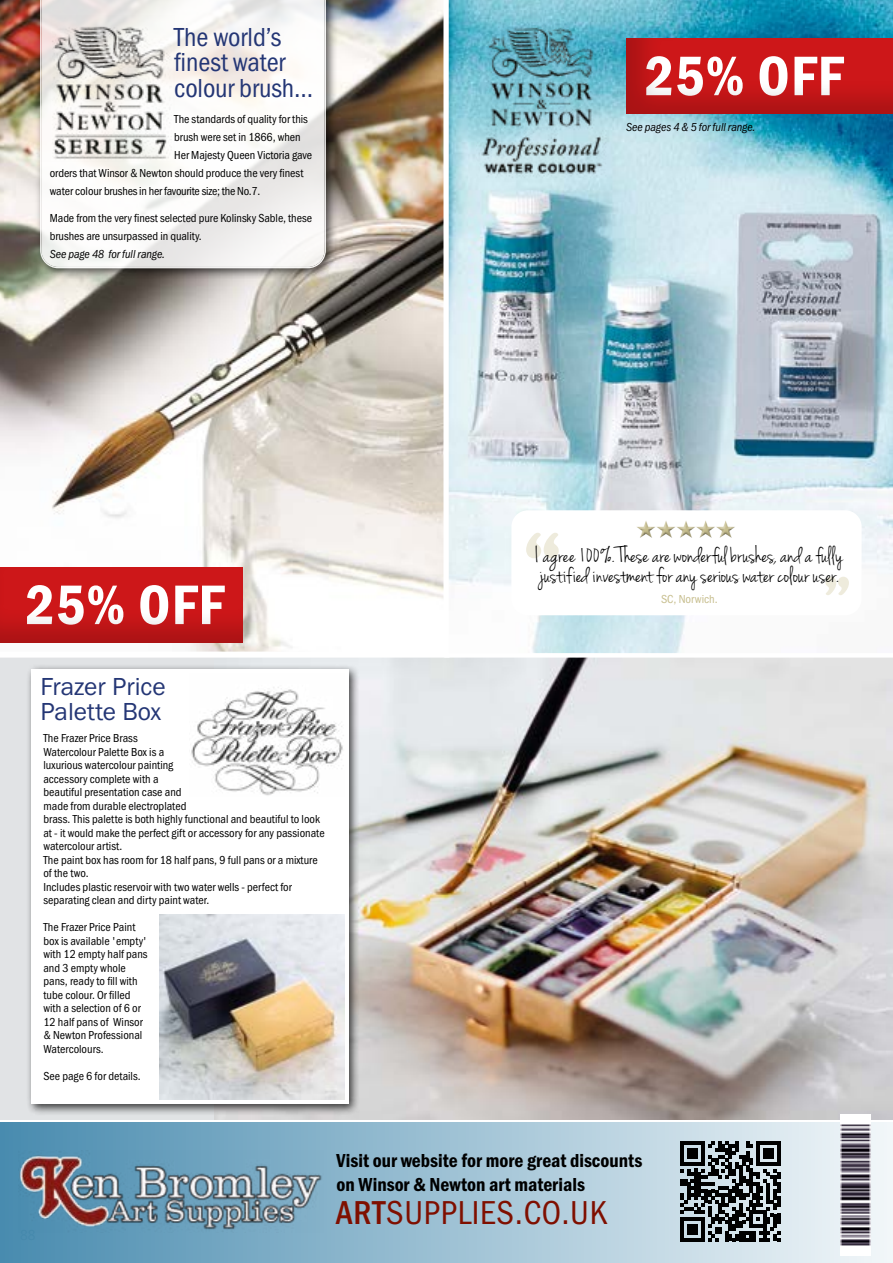
<style>
.page{position:relative;width:893px;height:1263px;background:#fff}
.page>*{position:absolute;margin:0;border:0;box-sizing:border-box;transform-origin:0 0}
.t1{font:57.75px "Franklin Gothic URW Con Dem";letter-spacing:.02em;color:#fff}
.t2{font:34.35px "Franklin Gothic URW Con Boo";letter-spacing:.02em;color:#7f0f00}
.t3{font:27px/25.5px "Franklin Gothic URW Con Boo";letter-spacing:-.005em;color:#243675}
.t4{font:26.1px "Zapf Dingbats";color:#c7be8e}
.t5{font:25.5px/25.5px "Franklin Gothic URW Boo";color:#243675}
.t6{font:23.55px/20.5px "Jenna Sue";color:#000}
.t7{font:19.5px/24.3px "Franklin Gothic URW Con Dem";color:#000}
.t8{font:12px/13.5px "Franklin Gothic URW Con Boo";color:#000}
.t9{font:12px "Franklin Gothic URW Con Boo Ita";letter-spacing:-.005em;color:#000}
.t10{font:12px "Franklin Gothic URW Con Boo";letter-spacing:-.02em;color:#000}
.t11{font:12px "Franklin Gothic URW Con Boo";color:#c7be8e}
.s1{font-family:"Franklin Gothic URW Con";font-weight:500}
</style>
<div class="page">
<div style="left:0;top:654px;width:893px;height:465px;background:#e1e3e5"></div>
<img style="left:215px;top:658px;width:678px;height:461px">
<img style="left:0;top:0;width:444px;height:658px">
<img style="left:444px;top:0;width:449px;height:658px">
<div style="left:614px;top:28px;width:279px;height:87px;background:#000;opacity:.18"></div>
<div style="left:0;top:557px;width:281px;height:87px;background:#000;opacity:.18"></div>
<div style="left:0;top:1122px;width:893px;height:141px;background:linear-gradient(to right,#488caf,#f1f6f8)"></div>
<div style="left:511px;top:510px;width:351px;height:105px;background:#fff;border-radius:16px"></div>
<div style="left:633px;top:518px;width:105px;height:23px;background:#000;opacity:.75"></div>
<svg style="left:526px;top:533px;width:33px;height:25px"></svg>
<svg style="left:825px;top:577px;width:24px;height:18px"></svg>
<img style="left:476px;top:0;width:139px;height:181px">
<img style="left:19px;top:1150px;width:305px;height:82px">
<img style="left:841px;top:1115px;width:29px;height:140px">
<div style="left:35px;top:0;width:303px;height:280px;background:#000;opacity:.75"></div>
<svg style="left:42px;top:0;width:282px;height:266px"></svg>
<div style="left:26px;top:664px;width:333px;height:452px;background:#000;opacity:.75"></div>
<div style="left:31px;top:669px;width:317px;height:435px;background:#fff"></div>
<img style="left:190px;top:673px;width:154px;height:123px">
<img style="left:159px;top:914px;width:185px;height:185px">
<img style="left:40px;top:16px;width:134px;height:145px">
<svg style="left:680px;top:1141px;width:100px;height:100px;background:#596064"></svg>
<h3 class="t3" style="left:174px;top:23px;width:141px">The world’s finest water colour brush...</h3>
<p class="t8" style="left:174px;top:112px;width:135px">The standards of quality for this</p>
<p class="t8" style="left:174px;top:130px;width:128px">brush were set in 1866, when</p>
<p class="t8" style="left:174px;top:148px;width:139px">Her Majesty Queen Victoria gave</p>
<p class="t8" style="left:50px;top:166px;width:255px">orders that Winsor &amp; Newton should produce the very finest</p>
<p class="t10" style="left:50px;top:184px;width:212px">water colour brushes in her favourite size; the No.7.</p>
<p class="t8" style="left:50px;top:208px;width:264px;line-height:18px">Made from the very finest selected pure Kolinsky Sable, these brushes are unsurpassed in quality.</p>
<p class="t9" style="left:50px;top:247px;width:117px">See page 48 for full range.</p>
<h1 class="t1" style="left:645px;top:37px;width:200px">25% OFF</h1>
<p class="t9" style="left:626px;top:121px;width:131px">See pages 4 &amp; 5 for full range.</p>
<h1 class="t1" style="left:25px;top:566px;width:200px">25% OFF</h1>
<h3 class="t5" style="left:40px;top:673px;width:127px">Frazer Price<br>Palette Box</h3>
<p class="t8" style="left:43px;top:731px;width:283px">The Frazer Price Brass<br>Watercolour Palette Box is a<br>luxurious watercolour painting<br>accessory complete with a<br>beautiful presentation case and<br>made from durable electroplated<br>brass. This palette is both highly functional and beautiful to look at - it would make the perfect gift or accessory for any passionate watercolour artist.<br>The paint box has room for 18 half pans, 9 full pans or a mixture of the two.<br>Includes plastic reservoir with two water wells - perfect for separating clean and dirty paint water.</p>
<p class="t8" style="left:43px;top:920px;width:106px">The Frazer Price Paint box is available 'empty' with 12 empty half pans and 3 empty whole pans, ready to fill with tube colour. Or filled with a selection of 6 or<br>12 half pans of Winsor &amp; Newton Professional<br>Watercolours.</p>
<p class="t8" style="left:43px;top:1069px;width:99px">See page 6 for details.</p>
<h3 class="t4" style="left:635px;top:516px;width:103px">★★★★★</h3>
<h3 class="t6" style="left:536px;top:546px;width:309px">I agree 100%. These are wonderful brushes, and a fully justified investment for any serious water colour user.</h3>
<p class="t11" style="left:661px;top:592px;width:58px">SC, Norwich.</p>
<h3 class="t7" style="left:337px;top:1147px;width:307px">Visit our website for more great discounts on Winsor &amp; Newton art materials</h3>
<h2 class="t2" style="left:336px;top:1191px;width:272px"><span class="s1">ART</span>SUPPLIES.CO.UK</h2>
</div>
